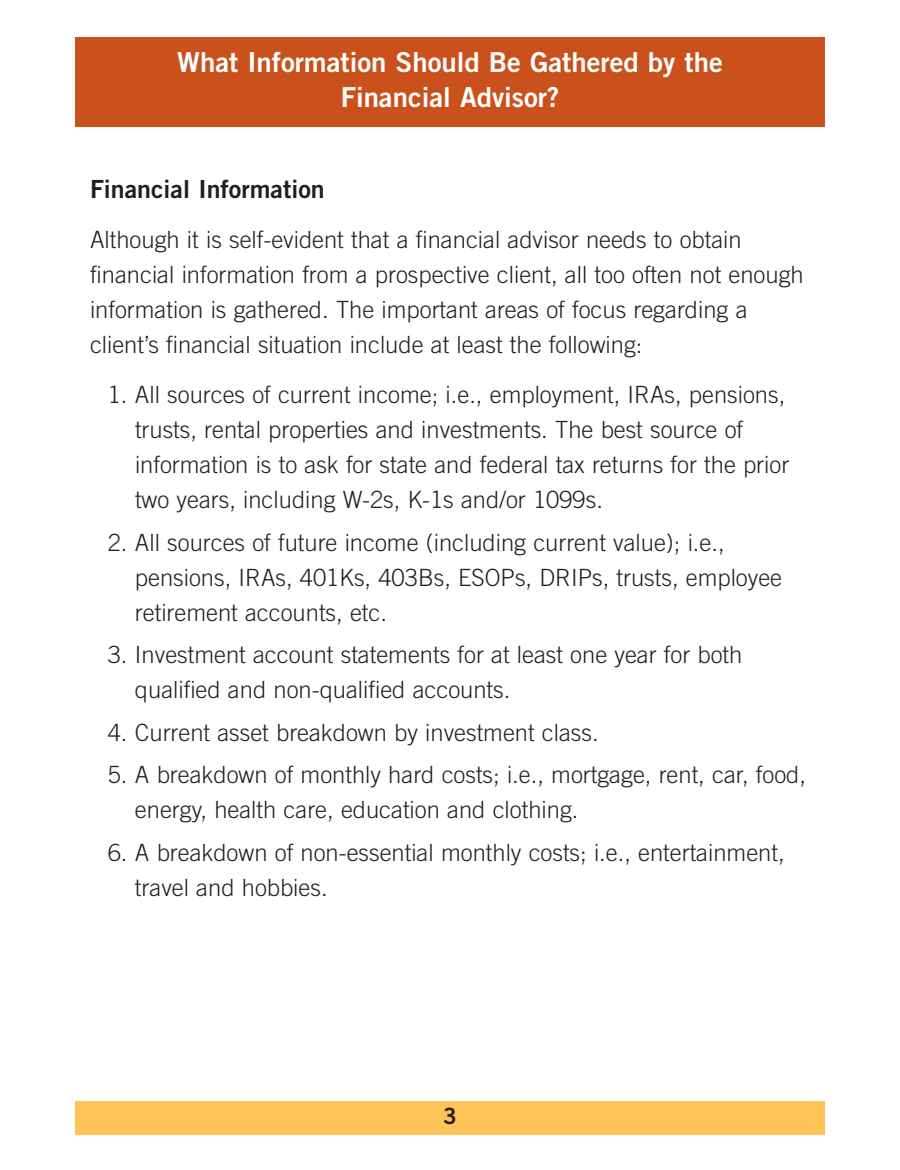
<style>
.page{position:relative;width:900px;height:1170px;background:#fff}
.page>*{position:absolute;margin:0;border:0;box-sizing:border-box;transform-origin:0 0}
.t1{font:27.5px/35px "Trade Gothic Bold Two";color:#fff;text-align:center}
.t2{font:25px "Trade Gothic Bold Two";color:#231f20}
.t3{font:300 23.75px/35px "Trade Gothic";color:#231f20}
.t4{font:22.5px "Trade Gothic Bold Two";color:#231f20}
</style>
<div class="page">
<div style="left:75px;top:1101px;width:750px;height:34px;background:#fec357"></div>
<div style="left:75px;top:38px;width:750px;height:90px;background:#cb511c"></div>
<p class="t1" style="left:177px;top:47px;width:547px">What Information Should Be Gathered by the<br>Financial Advisor?</p>
<p class="t2" style="left:90px;top:180px;width:236px">Financial Information</p>
<p class="t3" style="left:90px;top:224px;width:715px">Although it is self-evident that a financial advisor needs to obtain financial information from a prospective client, all too often not enough information is gathered. The important areas of focus regarding a client’s financial situation include at least the following:</p>
<p class="t3" style="left:135px;top:379px;width:656px;text-indent:-27px">1. All sources of current income; i.e., employment, IRAs, pensions, trusts, rental properties and investments. The best source of information is to ask for state and federal tax returns for the prior two years, including W-2s, K-1s and/or 1099s.</p>
<p class="t3" style="left:135px;top:527px;width:649px;text-indent:-27px">2. All sources of future income (including current value); i.e., pensions, IRAs, 401Ks, 403Bs, ESOPs, DRIPs, trusts, employee retirement accounts, etc.</p>
<p class="t3" style="left:135px;top:639px;width:609px;text-indent:-27px">3. Investment account statements for at least one year for both qualified and non-qualified accounts.</p>
<p class="t3" style="left:108px;top:717px;width:492px">4. Current asset breakdown by investment class.</p>
<p class="t3" style="left:135px;top:759px;width:673px;text-indent:-27px">5. A breakdown of monthly hard costs; i.e., mortgage, rent, car, food, energy, health care, education and clothing.</p>
<p class="t3" style="left:135px;top:837px;width:651px;text-indent:-27px">6. A breakdown of non-essential monthly costs; i.e., entertainment, travel and hobbies.</p>
<p class="t4" style="left:443px;top:1108px;width:15px">3</p>
</div>
